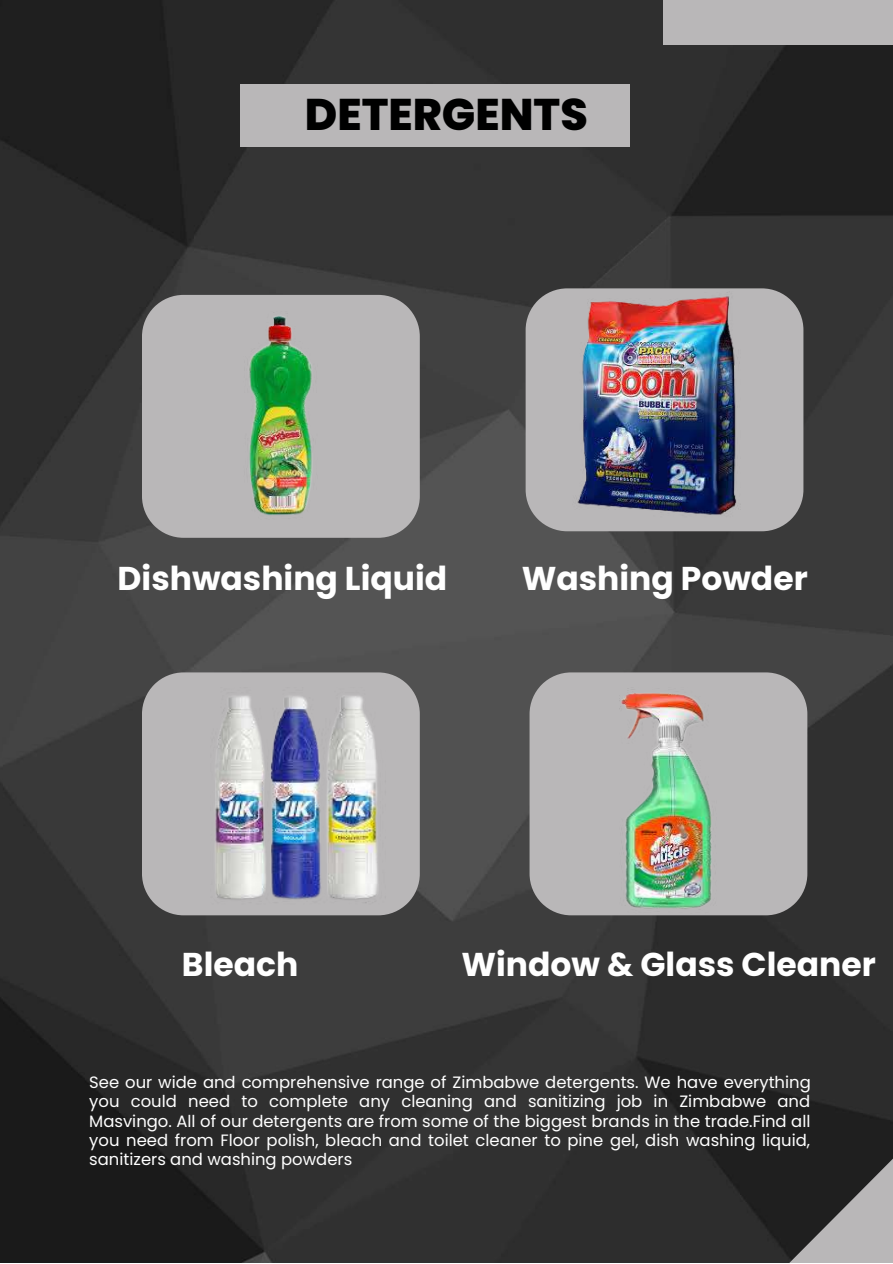
<style>
.page{position:relative;width:893px;height:1264px;background:#fff}
.page>*{position:absolute;margin:0;border:0;box-sizing:border-box;transform-origin:0 0}
.t1{font:800 44.25px "Poppins";color:#000}
.t2{font:700 33px "Poppins";color:#fff}
.t3{font:16.35px/19px "Poppins";color:#fff;text-align:justify}
</style>
<div class="page">
<img style="left:0;top:0;width:892px;height:1262px">
<div style="left:662px;top:0;width:230px;height:44px;background:#b9b7b8"></div>
<svg style="left:756px;top:1121px;width:136px;height:141px;background:#484747"></svg>
<div style="left:240px;top:84px;width:389px;height:63px;background:#b9b7b8"></div>
<svg style="left:525px;top:288px;width:278px;height:243px;background:#aeacad"></svg>
<svg style="left:142px;top:672px;width:278px;height:15px;background:#a6a5a5"></svg>
<img style="left:118px;top:687px;width:355px;height:236px">
<svg style="left:142px;top:295px;width:278px;height:243px;background:#b1afb0"></svg>
<img style="left:176px;top:311px;width:209px;height:210px">
<img style="left:565px;top:291px;width:182px;height:229px">
<svg style="left:529px;top:672px;width:278px;height:243px;background:#acaaab"></svg>
<img style="left:555px;top:687px;width:227px;height:227px">
<h1 class="t1" style="left:305px;top:83px;width:284px">DETERGENTS</h1>
<h2 class="t2" style="left:118px;top:555px;width:331px">Dishwashing Liquid</h2>
<h2 class="t2" style="left:521px;top:555px;width:287px">Washing Powder</h2>
<h2 class="t2" style="left:182px;top:940px;width:118px">Bleach</h2>
<h2 class="t2" style="left:461px;top:940px;width:416px">Window &amp; Glass Cleaner</h2>
<p class="t3" style="left:89px;top:1073px;width:723px">See our wide and comprehensive range of Zimbabwe detergents. We have everything you could need to complete any cleaning and sanitizing job in Zimbabwe and Masvingo. All of our detergents are from some of the biggest brands in the trade.Find all you need from Floor polish, bleach and toilet cleaner to pine gel, dish washing liquid, sanitizers and washing powders</p>
</div>
